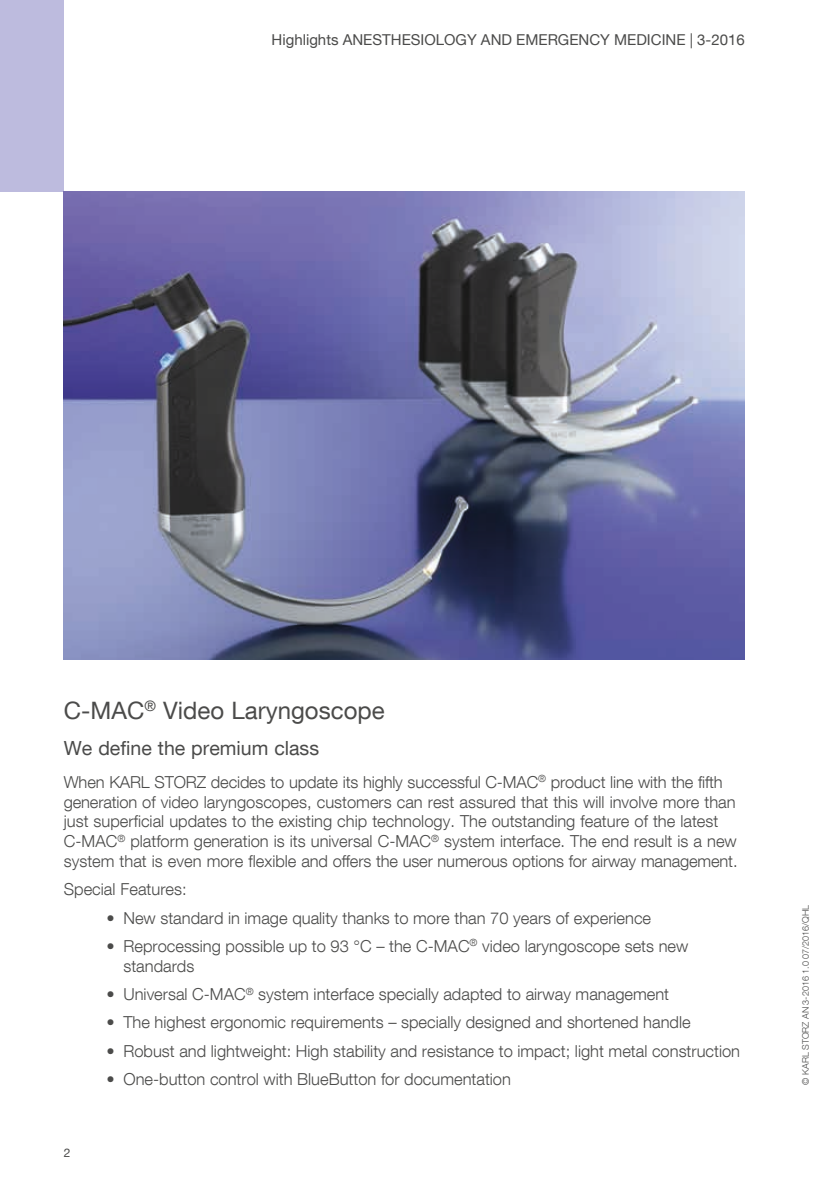
<style>
.page{position:relative;width:830px;height:1191px;background:#fff}
.page>*{position:absolute;margin:0;border:0;box-sizing:border-box;transform-origin:0 0}
.t1{font:24px "KS Helvetica Neue";color:#4b4b4a}
.t2{font:19.5px "KS Helvetica Neue";color:#4b4b4a}
.t3{font:300 16.5px/19.8px "KS Helvetica Neue";color:#4b4b4a}
.t4{font:15px "KS Helvetica Neue";color:#4b4b4a}
.t5{font:12px "KS Helvetica Neue";color:#4b4b4a}
.t6{font:300 9px "KS Helvetica Neue";color:#4b4b4a}
</style>
<div class="page">
<div style="left:0;top:0;width:64px;height:191px;background:#bdbbde"></div>
<img style="left:64px;top:191px;width:680px;height:468px">
<p class="t4" style="left:271px;top:30px;width:474px">Highlights ANESTHESIOLOGY AND EMERGENCY MEDICINE | 3-2016</p>
<h1 class="t1" style="left:64px;top:695px;width:322px">C-MAC<sup>®</sup> Video Laryngoscope</h1>
<p class="t2" style="left:64px;top:736px;width:257px">We define the premium class</p>
<p class="t3" style="left:64px;top:771px;width:675px">When KARL STORZ decides to update its highly successful C-MAC<sup>®</sup> product line with the fifth generation of video laryngoscopes, customers can rest assured that this will involve more than just superficial updates to the existing chip technology. The outstanding feature of the latest C-MAC<sup>®</sup> platform generation is its universal C-MAC<sup>®</sup> system interface. The end result is a new system that is even more flexible and offers the user numerous options for airway management.</p>
<p class="t3" style="left:64px;top:879px;width:124px">Special Features:</p>
<p class="t3" style="left:106px;top:907px;width:546px">• New standard in image quality thanks to more than 70 years of experience</p>
<p class="t3" style="left:123px;top:935px;width:566px;text-indent:-17px">• Reprocessing possible up to 93 °C – the C-MAC<sup>®</sup> video laryngoscope sets new standards</p>
<p class="t3" style="left:106px;top:984px;width:564px">• Universal C-MAC<sup>®</sup> system interface specially adapted to airway management</p>
<p class="t3" style="left:106px;top:1012px;width:585px">• The highest ergonomic requirements – specially designed and shortened handle</p>
<p class="t3" style="left:106px;top:1040px;width:635px">• Robust and lightweight: High stability and resistance to impact; light metal construction</p>
<p class="t3" style="left:106px;top:1068px;width:406px">• One-button control with BlueButton for documentation</p>
<p class="t5" style="left:64px;top:1145px;width:8px">2</p>
<p class="t6" style="left:799px;top:1084px;width:181px;rotate:-90deg">© KARL STORZ AN 3-2016 1.0 07/2016/QHL</p>
</div>
